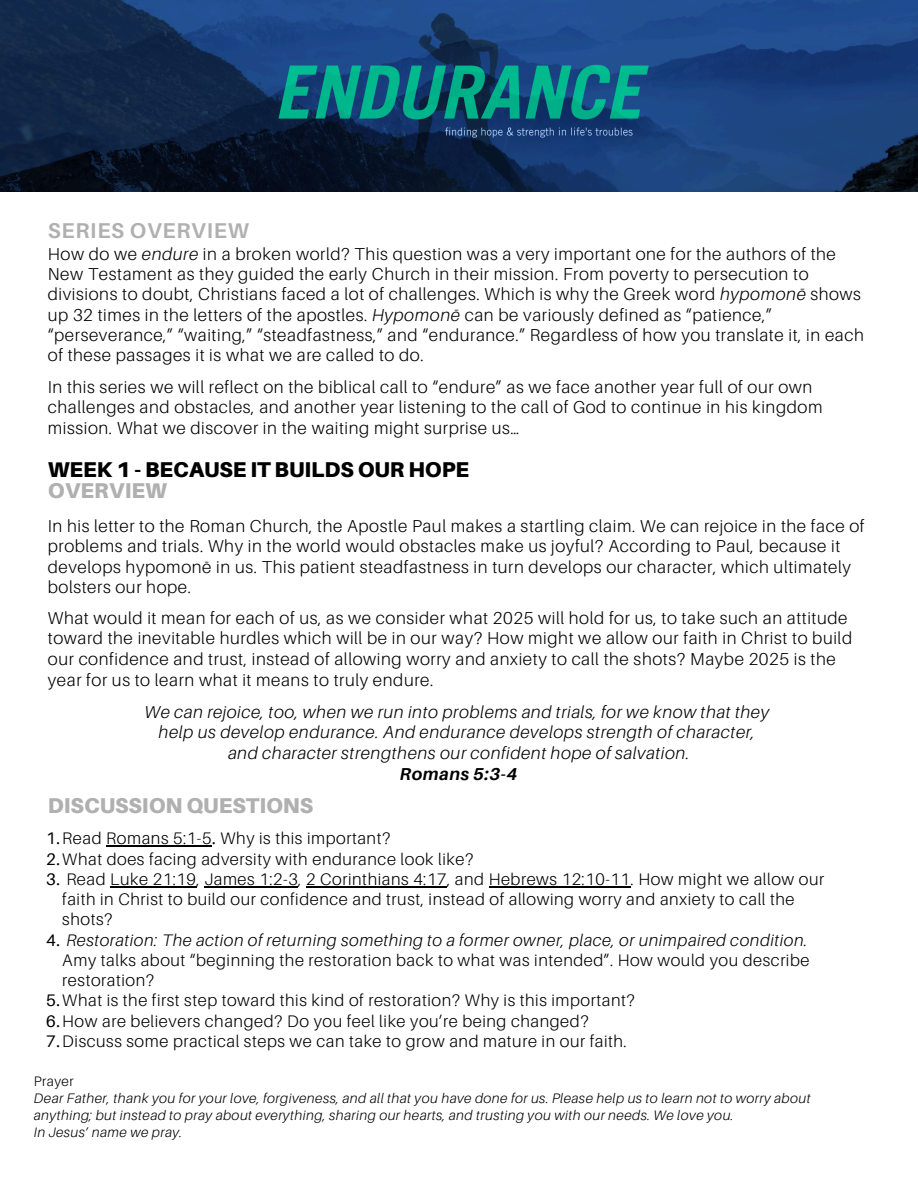
<style>
.page{position:relative;width:918px;height:1188px;background:#fff}
.page>*{position:absolute;margin:0;border:0;box-sizing:border-box;transform-origin:0 0}
.t1{font:900 21.45px/21.3px "Aileron";color:#000}
.t2{font:900 21.45px "Aileron";color:#b0b0b0}
.t3{font:700 21.45px "Aileron";letter-spacing:.035em;color:#b0b0b0}
.t4{font:300 17.25px/20.2px "Aileron";letter-spacing:.035em;color:#000}
.t5{font:italic 300 17.25px/20.7px "Aileron";letter-spacing:.035em;color:#000;text-align:center}
.t6{font:italic 700 17.25px "Aileron";letter-spacing:.035em;color:#000}
.t7{font:300 16.8px/20.2px "Aileron";letter-spacing:.035em;color:#000}
.t8{font:italic 300 13.8px/16.8px "Aileron";letter-spacing:.035em;color:#000}
.t9{font:300 13.8px "Aileron";letter-spacing:.035em;color:#000}
.s1{font-style:italic}
.s2{color:#b0b0b0}
.s3{font-weight:400}
</style>
<div class="page">
<img style="left:0;top:0;width:918px;height:192px">
<hr style="left:106px;top:845px;width:106px;height:2px;background:#000">
<hr style="left:110px;top:886px;width:87px;height:1px;background:#000">
<hr style="left:204px;top:886px;width:94px;height:1px;background:#000">
<hr style="left:306px;top:886px;width:141px;height:1px;background:#000">
<hr style="left:489px;top:886px;width:142px;height:1px;background:#000">
<p class="t3" style="left:48px;top:217px;width:203px">SERIES OVERVIEW</p>
<p class="t4" style="left:48px;top:243px;width:818px">How do we <span class="s1">endure</span> in a broken world? This question was a very important one for the authors of the New Testament as they guided the early Church in their mission. From poverty to persecution to divisions to doubt, Christians faced a lot of challenges. Which is why the Greek word <span class="s1">hypomonē</span> shows up 32 times in the letters of the apostles. <span class="s1">Hypomonē</span> can be variously defined as “patience,” “perseverance,” “waiting,” “steadfastness,” and “endurance.” Regardless of how you translate it, in each of these passages it is what we are called to do.</p>
<p class="t4" style="left:48px;top:377px;width:776px">In this series we will reflect on the biblical call to “endure” as we face another year full of our own challenges and obstacles, and another year listening to the call of God to continue in his kingdom mission. What we discover in the waiting might surprise us…</p>
<p class="t1" style="left:48px;top:458px;width:423px">WEEK 1 - BECAUSE IT BUILDS OUR HOPE<br><span class="s2">OVERVIEW</span></p>
<p class="t4" style="left:48px;top:515px;width:818px;line-height:20.7px">In his letter to the Roman Church, the Apostle Paul makes a startling claim. We can rejoice in the face of problems and trials. Why in the world would obstacles make us joyful? According to Paul, because it develops hypomonē in us. This patient steadfastness in turn develops our character, which ultimately bolsters our hope.</p>
<h1 class="t4" style="left:48px;top:607px;width:806px;line-height:20.7px">What would it mean for each of us, as we consider what 2025 will hold for us, to take such an attitude toward the inevitable hurdles which will be in our way? How might we allow our faith in Christ to build our confidence and trust, instead of allowing worry and anxiety to call the shots? Maybe 2025 is the year for us to learn what it means to truly endure.</h1>
<h2 class="t5" style="left:144px;top:701px;width:626px">We can rejoice, too, when we run into problems and trials, for we know that they help us develop endurance. And endurance develops strength of character, and character strengthens our confident hope of salvation.</h2>
<h2 class="t6" style="left:400px;top:763px;width:119px">Romans 5:3-4</h2>
<p class="t2" style="left:48px;top:793px;width:267px">DISCUSSION QUESTIONS</p>
<h1 class="t7" style="left:46px;top:828px;width:346px"><span class="s3">1.</span>Read Romans 5:1-5<span class="s3">.</span> Why is this important?</h1>
<h2 class="t7" style="left:46px;top:848px;width:429px"><span class="s3">2.</span>What does facing adversity with endurance look like?</h2>
<h2 class="t7" style="left:62px;top:868px;width:763px;text-indent:-16px"><span class="s3">3.</span> Read Luke 21:19, James 1:2-3, 2 Corinthians 4:17, and Hebrews 12:10-11. How might we allow our faith in Christ to build our confidence and trust, instead of allowing worry and anxiety to call the shots?</h2>
<h2 class="t7" style="left:62px;top:929px;width:749px;text-indent:-16px"><span class="s3">4.</span> <span class="s1">Restoration: The action of returning something to a former owner, place, or unimpaired condition.<br></span>Amy talks about “beginning the restoration back to what was intended”. How would you describe restoration?</h2>
<h1 class="t7" style="left:46px;top:990px;width:590px"><span class="s3">5.</span>What is the first step toward this kind of restoration? Why is this important?</h1>
<p class="t7" style="left:46px;top:1010px;width:544px"><span class="s3">6.</span>How are believers changed? Do you feel like you’re being changed?</p>
<p class="t7" style="left:46px;top:1030px;width:582px"><span class="s3">7.</span>Discuss some practical steps we can take to grow and mature in our faith.</p>
<p class="t9" style="left:34px;top:1073px;width:41px">Prayer</p>
<p class="t8" style="left:34px;top:1090px;width:778px">Dear Father, thank you for your love, forgiveness, and all that you have done for us. Please help us to learn not to worry about anything; but instead to pray about everything, sharing our hearts, and trusting you with our needs. We love you.</p>
<p class="t8" style="left:34px;top:1123px;width:150px">In Jesus’ name we pray.</p>
</div>
